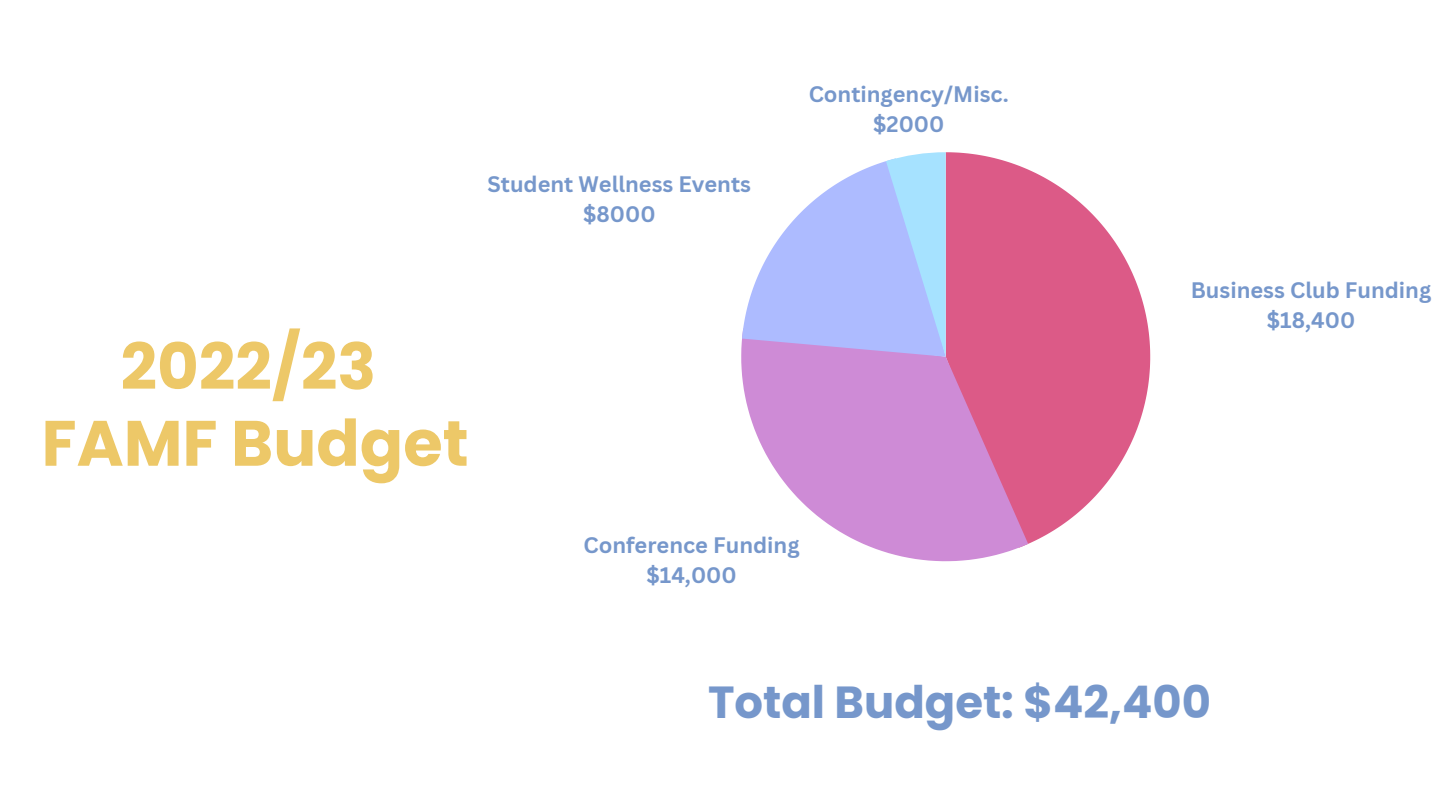
<style>
.page{position:relative;width:1440px;height:810px;background:#fff}
.page>*{position:absolute;margin:0;border:0;box-sizing:border-box;transform-origin:0 0}
.t1{font:700 64px/76.5px "Poppins";color:#edc868;text-align:center}
.t2{font:700 44.9px "Poppins";color:#7697cb}
.t3{font:700 21.8px/30.3px "Canva Sans";color:#7697cb;text-align:center}
</style>
<div class="page">
<svg style="left:947px;top:152px;width:203px;height:392px;fill:#dc5a87"></svg>
<svg style="left:741px;top:328px;width:287px;height:233px;fill:#ce8bd6"></svg>
<svg style="left:742px;top:152px;width:205px;height:205px"></svg>
<p class="t3" style="left:488px;top:168px;width:265px">Student Wellness Events $8000</p>
<p class="t3" style="left:809px;top:78px;width:201px">Contingency/Misc. $2000</p>
<h1 class="t1" style="left:42px;top:329px;width:429px">2022/23<br>FAMF Budget</h1>
<p class="t3" style="left:583px;top:529px;width:218px">Conference Funding $14,000</p>
<p class="t3" style="left:1191px;top:274px;width:242px">Business Club Funding $18,400</p>
<h2 class="t2" style="left:708px;top:671px;width:504px">Total Budget: $42,400</h2>
</div>
